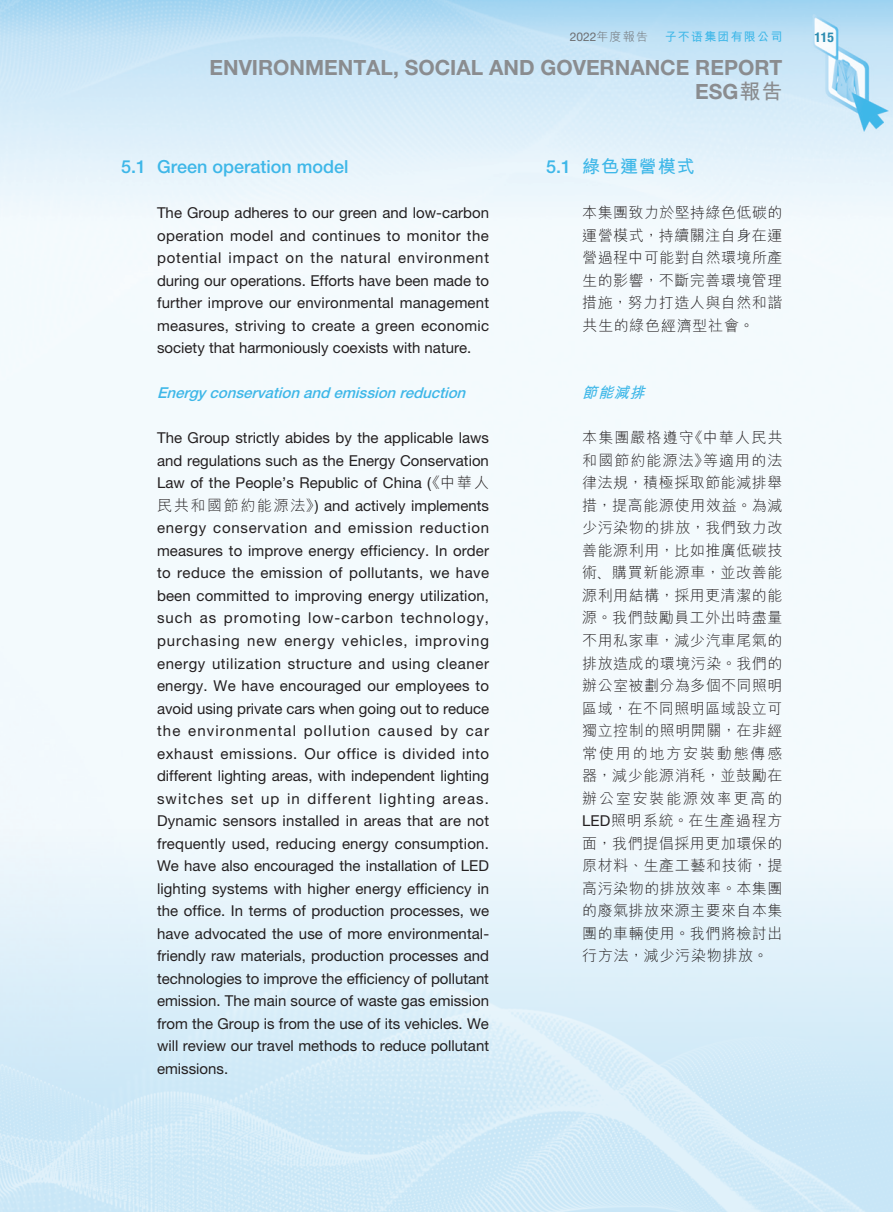
<style>
.page{position:relative;width:893px;height:1212px;background:#fff}
.page>*{position:absolute;margin:0;border:0;box-sizing:border-box;transform-origin:0 0}
.t1{font:700 21px/24px "Helvetica Neue LT Std";color:#8a8c8f;text-align:right}
._04___H2{font:500 18px "Helvetica Neue LT Std";color:#3eb7e8}
._04___H2-2{font:700 18px "M Hei HK";letter-spacing:.05em;color:#3eb7e8}
._01_Body_Text{font:15px/22.5px "Helvetica Neue LT Std";color:#231f20;text-align:justify}
._01_Body_Text-2{font:300 15px/22.5px "M Hei HK";letter-spacing:.035em;color:#231f20;text-align:justify}
._05_____H3{font:italic 500 15px "Helvetica Neue LT Std";color:#3eb7e8}
._05_____H3-2{font:italic 700 15px "M Hei HK";color:#3eb7e8}
.t2{font:700 condensed 13.5px "Helvetica Neue LT Std";color:#2c8bb0}
.t3{font:700 12px "M Hei HKS";letter-spacing:.1em;color:#3eb7e8}
.t4{font:12px "Helvetica Neue LT Std";color:#6c6d70}
.s1{font-family:"M Hei HK";font-weight:300}
.s2{font-family:"M Hei HK"}
.s3{font-family:"Helvetica Neue LT Std";font-weight:500}
.s4{font-family:"Helvetica Neue LT Std";font-weight:400}
</style>
<div class="page">
<img style="left:0;top:0;width:893px;height:816px">
<img style="left:0;top:816px;width:893px;height:396px">
<p class="t4" style="left:570px;top:30px;width:80px">2022<span class="s1">年度報告</span></p>
<p class="t3" style="left:665px;top:28px;width:119px">子不語集團有限公司</p>
<p class="t2" style="left:814px;top:29px;width:21px">115</p>
<h1 class="t1" style="left:210px;top:55px;width:574px">ENVIRONMENTAL, SOCIAL AND GOVERNANCE REPORT<br>ESG<span class="s2">報告</span></h1>
<p class="_04___H2" style="left:121px;top:156px;width:229px">5.1 Green operation model</p>
<p class="_01_Body_Text" style="left:157px;top:202px;width:334px">The Group adheres to our green and low-carbon operation model and continues to monitor the potential impact on the natural environment during our operations. Efforts have been made to further improve our environmental management measures, striving to create a green economic society that harmoniously coexists with nature.</p>
<p class="_05_____H3" style="left:157px;top:384px;width:314px">Energy conservationand emissionreduction</p>
<p class="_01_Body_Text" style="left:157px;top:427px;width:334px">The Group strictly abides by the applicable laws and regulations such as the Energy Conservation Law of the People’s Republic of China (<span class="s1">《中華人民共和國節約能源法》</span>) and actively implements energy conservation and emission reduction measures to improve energy efficiency. In order to reduce the emission of pollutants, we have been committed to improving energy utilization, such as promoting low-carbon technology, purchasing new energy vehicles, improving energy utilization structure and using cleaner energy. We have encouraged our employees to avoid using private cars when going out to reduce the environmental pollution caused by car exhaust emissions. Our office is divided into different lighting areas, with independent lighting switches set up in different lighting areas.<br>Dynamic sensors installed in areas that are not frequently used, reducing energy consumption.<br>We have also encouraged the installation of LED lighting systems with higher energy efficiency in the office. In terms of production processes, we have advocated the use of more environmental&shy;friendly raw materials, production processes and technologies to improve the efficiency of pollutant emission. The main source of waste gas emission from the Group is from the use of its vehicles. We will review our travel methods to reduce pollutant emissions.</p>
<p class="_04___H2-2" style="left:546px;top:154px;width:150px"><span class="s3">5.1</span> 綠色運營模式</p>
<p class="_01_Body_Text-2" style="left:582px;top:201px;width:202px">本集團致力於堅持綠色低碳的運營模式，持續關注自身在運營過程中可能對自然環境所產生的影響，不斷完善環境管理措施，努力打造人與自然和諧共生的綠色經濟型社會。</p>
<p class="_05_____H3-2" style="left:582px;top:382px;width:69px">節能減排</p>
<p class="_01_Body_Text-2" style="left:582px;top:426px;width:202px">本集團嚴格遵守《中華人民共和國節約能源法》等適用的法律法規，積極採取節能減排舉措，提高能源使用效益。為減少污染物的排放，我們致力改善能源利用，比如推廣低碳技術﹑購買新能源車，並改善能源利用結構，採用更清潔的能源。我們鼓勵員工外出時盡量不用私家車，減少汽車尾氣的排放造成的環境污染。我們的辦公室被劃分為多個不同照明區域，在不同照明區域設立可獨立控制的照明開關，在非經常使用的地方安裝動態傳感器，減少能源消秏，並鼓勵在辦公室安裝能源效率更高的<span class="s4">LED</span>照明系統。在生產過程方面，我們提倡採用更加環保的原材料、生產工藝和技術，提高污染物的排放效率。本集團的廢氣排放來源主要來自本集團的車輛使用。我們將檢討出行方法，減少污染物排放。</p>
</div>
